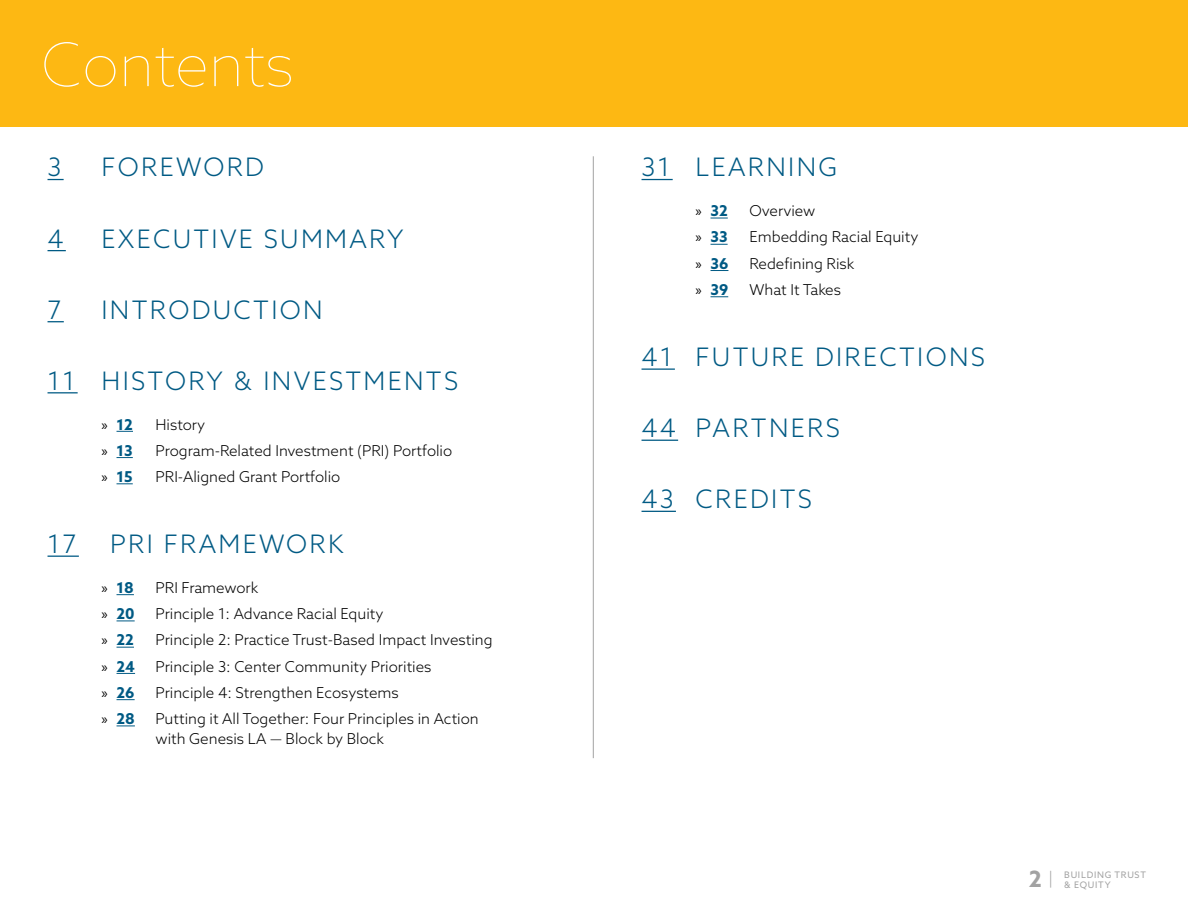
<style>
.page{position:relative;width:1188px;height:918px;background:#fff}
.page>*{position:absolute;margin:0;border:0;box-sizing:border-box;transform-origin:0 0}
.t1{font:100 60px "Azo Sans";color:#fff}
.Headline_1{font:300 25.5px "Azo Sans";letter-spacing:.09em;color:#005a84}
.t2{font:300 15px/19.5px "Azo Sans";color:#000}
.t3{font:700 15px "Azo Sans";color:#005a84}
.t4{font:9px/10.8px "Azo Sans";letter-spacing:.08em;color:#a2a2a2;text-align:center}
.s1{font-family:"Myriad Pro";font-weight:400;color:#000}
.s2{font-weight:700;font-size:22.5px}
.s3{font-weight:300;font-size:16.5px}
</style>
<div class="page">
<div style="left:0;top:0;width:1188px;height:127px;background:#fdb813"></div>
<svg style="left:48px;top:179px;width:16px;height:1px"></svg>
<svg style="left:48px;top:250px;width:18px;height:1px"></svg>
<svg style="left:48px;top:321px;width:16px;height:1px"></svg>
<hr style="left:48px;top:392px;width:30px;height:1px;background:#005a84">
<svg style="left:117px;top:431px;width:16px;height:1px"></svg>
<svg style="left:117px;top:457px;width:16px;height:1px"></svg>
<svg style="left:117px;top:483px;width:16px;height:1px"></svg>
<hr style="left:48px;top:556px;width:31px;height:1px;background:#005a84">
<svg style="left:117px;top:594px;width:17px;height:1px"></svg>
<svg style="left:117px;top:621px;width:18px;height:1px"></svg>
<svg style="left:117px;top:647px;width:17px;height:1px"></svg>
<svg style="left:117px;top:673px;width:18px;height:1px"></svg>
<svg style="left:117px;top:699px;width:18px;height:1px"></svg>
<svg style="left:117px;top:726px;width:18px;height:1px"></svg>
<hr style="left:642px;top:179px;width:31px;height:1px;background:#005a84">
<svg style="left:711px;top:218px;width:17px;height:1px"></svg>
<svg style="left:711px;top:244px;width:17px;height:1px"></svg>
<svg style="left:711px;top:270px;width:17px;height:1px"></svg>
<svg style="left:711px;top:296px;width:17px;height:1px"></svg>
<hr style="left:642px;top:368px;width:33px;height:2px;background:#005a84">
<hr style="left:642px;top:440px;width:36px;height:1px;background:#005a84">
<hr style="left:642px;top:511px;width:34px;height:1px;background:#005a84">
<hr style="left:593px;top:156px;width:1px;height:602px;background:#a2a2a2">
<p class="t1" style="left:41px;top:26px;width:255px">Contents</p>
<p class="Headline_1" style="left:48px;top:151px;width:15px">3</p>
<p class="Headline_1" style="left:102px;top:151px;width:164px">FOREWORD</p>
<p class="Headline_1" style="left:48px;top:222px;width:18px">4</p>
<p class="Headline_1" style="left:102px;top:222px;width:304px">EXECUTIVE SUMMARY</p>
<p class="Headline_1" style="left:48px;top:293px;width:15px">7</p>
<p class="Headline_1" style="left:102px;top:293px;width:223px">INTRODUCTION</p>
<p class="Headline_1" style="left:48px;top:364px;width:412px">11 HISTORY &amp; INVESTMENTS</p>
<p class="t3" style="left:102px;top:414px;width:33px"><span class="s1">»</span> 12</p>
<p class="t2" style="left:156px;top:414px;width:51px">History</p>
<p class="t3" style="left:102px;top:440px;width:33px"><span class="s1">»</span> 13</p>
<p class="t2" style="left:156px;top:441px;width:298px">Program-Related Investment (PRI) Portfolio</p>
<p class="t3" style="left:102px;top:467px;width:33px"><span class="s1">»</span> 15</p>
<p class="t2" style="left:156px;top:467px;width:186px">PRI-Aligned Grant Portfolio</p>
<p class="Headline_1" style="left:48px;top:527px;width:31px">17</p>
<p class="Headline_1" style="left:110px;top:527px;width:235px">PRI FRAMEWORK</p>
<p class="t3" style="left:102px;top:578px;width:34px"><span class="s1">»</span> 18</p>
<p class="t2" style="left:156px;top:578px;width:104px">PRI Framework</p>
<p class="t3" style="left:102px;top:604px;width:35px"><span class="s1">»</span> 20</p>
<p class="t2" style="left:156px;top:604px;width:230px">Principle 1: Advance Racial Equity</p>
<p class="t3" style="left:102px;top:630px;width:34px"><span class="s1">»</span> 22</p>
<p class="t2" style="left:156px;top:630px;width:339px">Principle 2: Practice Trust-Based Impact Investing</p>
<p class="t3" style="left:102px;top:656px;width:35px"><span class="s1">»</span> 24</p>
<p class="t2" style="left:156px;top:656px;width:278px">Principle 3: Center Community Priorities</p>
<p class="t3" style="left:102px;top:683px;width:35px"><span class="s1">»</span> 26</p>
<p class="t2" style="left:156px;top:683px;width:245px">Principle 4: Strengthen Ecosystems</p>
<p class="t3" style="left:102px;top:709px;width:35px"><span class="s1">»</span> 28</p>
<p class="t2" style="left:156px;top:709px;width:325px">Putting it All Together: Four Principles in Action with Genesis LA — Block by Block</p>
<p class="Headline_1" style="left:642px;top:151px;width:197px">31 LEARNING</p>
<p class="t3" style="left:696px;top:201px;width:34px"><span class="s1">»</span> 32</p>
<p class="t2" style="left:750px;top:201px;width:67px">Overview</p>
<p class="t3" style="left:696px;top:227px;width:34px"><span class="s1">»</span> 33</p>
<p class="t2" style="left:750px;top:227px;width:170px">Embedding Racial Equity</p>
<p class="t3" style="left:696px;top:253px;width:34px"><span class="s1">»</span> 36</p>
<p class="t2" style="left:750px;top:253px;width:106px">Redefining Risk</p>
<p class="t3" style="left:696px;top:280px;width:34px"><span class="s1">»</span> 39</p>
<p class="t2" style="left:750px;top:280px;width:93px">What It Takes</p>
<p class="Headline_1" style="left:642px;top:340px;width:345px">41 FUTURE DIRECTIONS</p>
<p class="Headline_1" style="left:642px;top:411px;width:200px">44 PARTNERS</p>
<p class="Headline_1" style="left:642px;top:483px;width:172px">43 CREDITS</p>
<p class="t4" style="left:1029px;top:869px;width:119px"><span class="s2">2</span> <span class="s3">|</span> BUILDING TRUST &amp; EQUITY</p>
</div>
